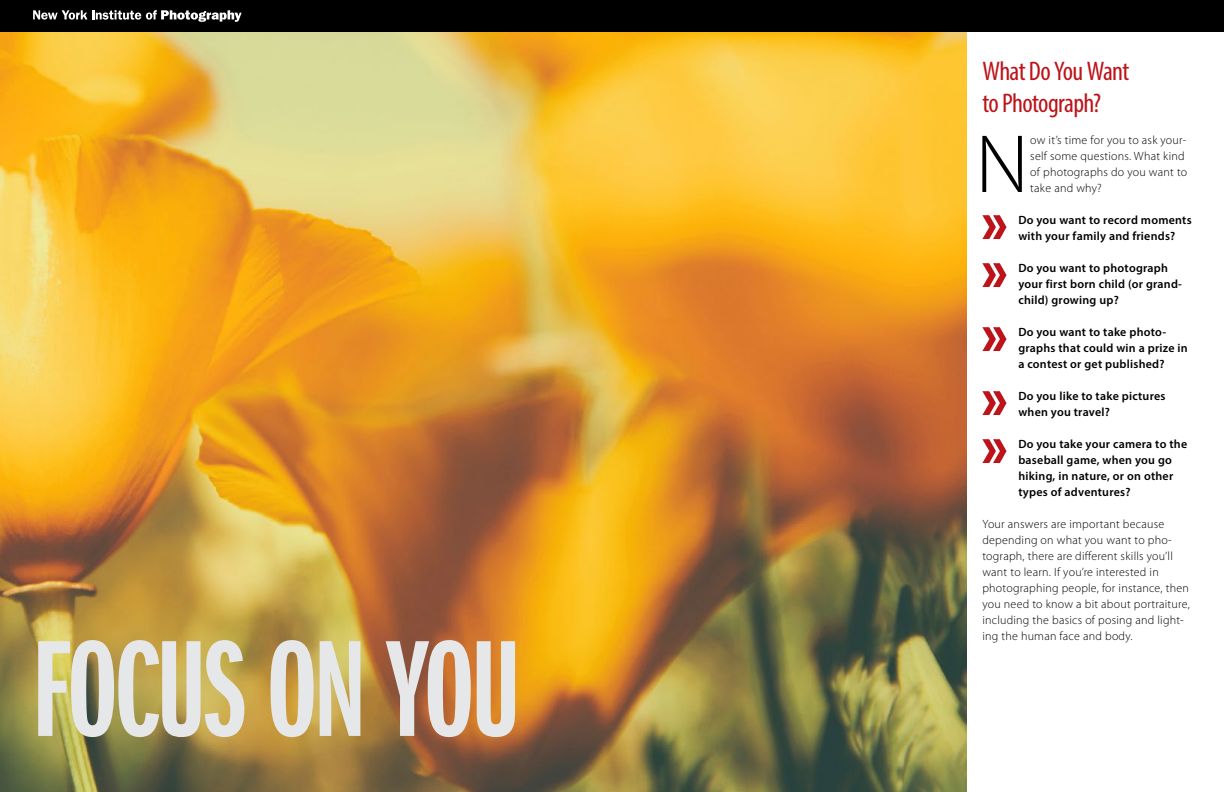
<style>
.page{position:relative;width:1224px;height:792px;background:#fff}
.page>*{position:absolute;margin:0;border:0;box-sizing:border-box;transform-origin:0 0}
.t1{font:142px "ITC Franklin Gothic Std Dm X Cp";letter-spacing:-.025em;color:#e6e7e8}
.t2{font:300 83.2px "Myriad Pro";color:#000}
.t3{font:900 condensed 63px "Myriad Pro";color:#bc141a}
.t4{font:condensed 27px/32px "Myriad Pro";letter-spacing:-.025em;color:#bc141a}
.t5{font:300 12px/16px "Myriad Pro";letter-spacing:.02em;color:#000}
.t6{font:600 12px/16px "Myriad Pro";letter-spacing:.02em;color:#000}
</style>
<div class="page">
<img style="left:0;top:32px;width:966px;height:760px">
<div style="left:0;top:0;width:1224px;height:32px;background:#000"></div>
<svg style="left:33px;top:10px;width:209px;height:12px"></svg>
<h1 class="t1" style="left:32px;top:612px;width:491px">FOCUS ON YOU</h1>
<h3 class="t4" style="left:982px;top:55px;width:148px">What Do You Want to Photograph?</h3>
<h2 class="t2" style="left:976px;top:119px;width:55px">N</h2>
<p class="t5" style="left:1030px;top:132px;width:158px">ow it’s time for you to ask your&shy;self some questions. What kind of photographs do you want to take and why?</p>
<h3 class="t3" style="left:982px;top:187px;width:26px">»</h3>
<p class="t6" style="left:1018px;top:212px;width:175px">Do you want to record moments with your family and friends?</p>
<h3 class="t3" style="left:982px;top:235px;width:26px">»</h3>
<p class="t6" style="left:1018px;top:260px;width:165px">Do you want to photograph your first born child (or grand&shy;child) growing up?</p>
<h3 class="t3" style="left:982px;top:299px;width:26px">»</h3>
<p class="t6" style="left:1018px;top:324px;width:171px">Do you want to take photo&shy;graphs that could win a prize in a contest or get published?</p>
<h3 class="t3" style="left:982px;top:363px;width:26px">»</h3>
<p class="t6" style="left:1018px;top:388px;width:149px">Do you like to take pictures when you travel?</p>
<h3 class="t3" style="left:982px;top:411px;width:26px">»</h3>
<p class="t6" style="left:1018px;top:436px;width:170px">Do you take your camera to the baseball game, when you go hiking, in nature, or on other types of adventures?</p>
<p class="t5" style="left:982px;top:516px;width:209px">Your answers are important because depending on what you want to pho&shy;tograph, there are different skills you’ll want to learn. If you’re interested in photographing people, for instance, then you need to know a bit about portraiture, including the basics of posing and light&shy;ing the human face and body.</p>
</div>
